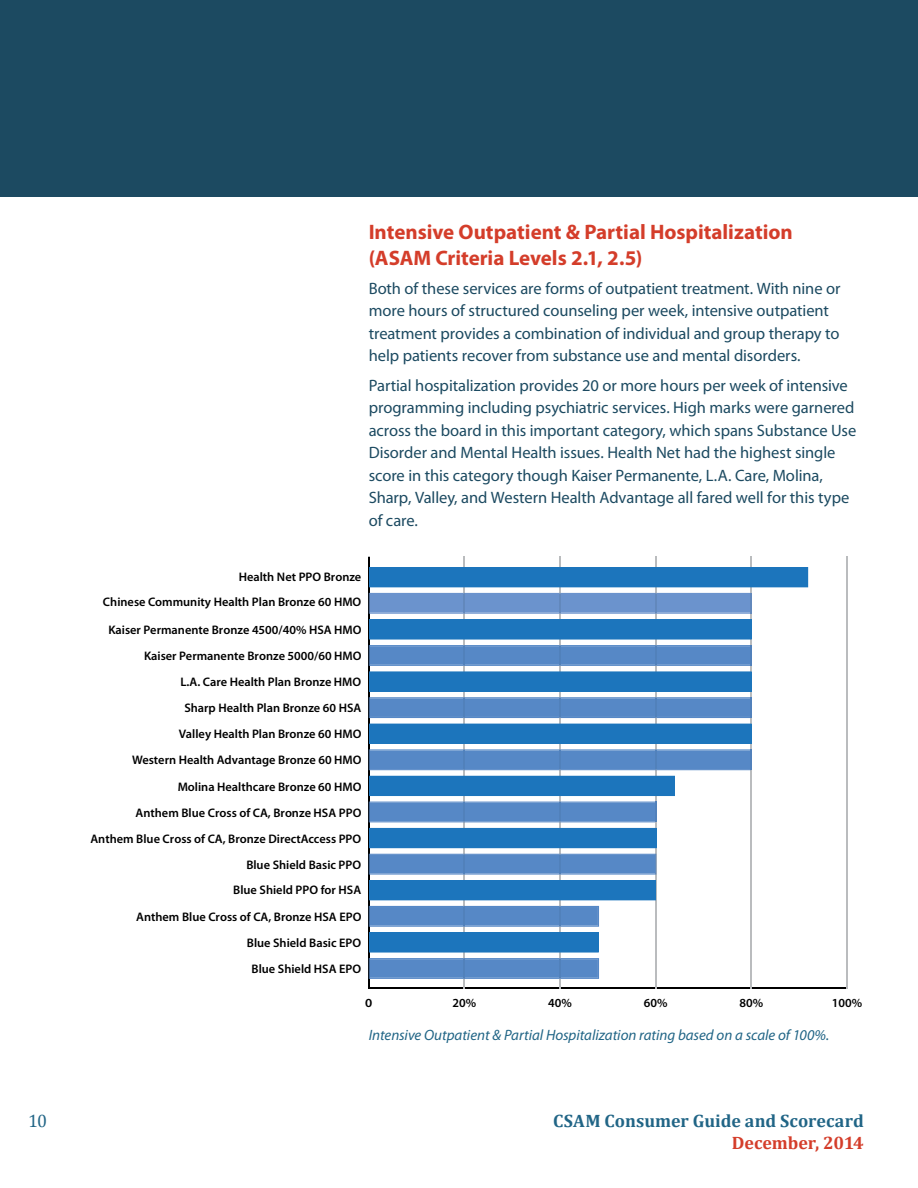
<style>
.page{position:relative;width:918px;height:1188px;background:#fff}
.page>*{position:absolute;margin:0;border:0;box-sizing:border-box;transform-origin:0 0}
.t1{font:700 21px/25.2px "Myriad Pro";letter-spacing:-.005em;color:#d43d2a}
.t2{font:700 18px "Cambria";letter-spacing:.005em;color:#216586}
.t3{font:700 18px "Cambria";letter-spacing:-.005em;color:#d43d2a}
.t4{font:18px "Cambria";color:#216586}
.t5{font:16.5px/22.5px "Myriad Pro";letter-spacing:-.005em;color:#1c4a61}
.t6{font:italic 15px "Myriad Pro";letter-spacing:-.005em;color:#216586}
.t7{font:600 12.45px "Myriad Pro";color:#000}
.t8{font:600 12.45px "Myriad Pro";color:#000;scale:1.08 1}
</style>
<div class="page">
<hr style="left:369px;top:988px;width:478px;height:1px;background:#000">
<hr style="left:368px;top:556px;width:1px;height:432px;background:#babcbe">
<hr style="left:464px;top:556px;width:1px;height:432px;background:#babcbe">
<hr style="left:560px;top:556px;width:1px;height:432px;background:#babcbe">
<hr style="left:655px;top:556px;width:1px;height:432px;background:#babcbe">
<hr style="left:751px;top:556px;width:1px;height:432px;background:#babcbe">
<hr style="left:847px;top:556px;width:1px;height:432px;background:#babcbe">
<hr style="left:368px;top:557px;width:1px;height:431px;background:#000">
<div style="left:369px;top:567px;width:439px;height:20px;background:#1c75bc"></div>
<svg style="left:369px;top:593px;width:383px;height:125px"></svg>
<svg style="left:369px;top:724px;width:383px;height:46px;background:#518ec8"></svg>
<div style="left:369px;top:776px;width:306px;height:20px;background:#1c75bc"></div>
<svg style="left:369px;top:802px;width:287px;height:20px;background:#598ac6"></svg>
<div style="left:369px;top:828px;width:288px;height:20px;background:#1c75bc"></div>
<svg style="left:369px;top:854px;width:287px;height:46px;background:#518ec8"></svg>
<svg style="left:369px;top:906px;width:230px;height:73px;background:#5f94cb"></svg>
<div style="left:0;top:0;width:918px;height:197px;background:#1c4a61"></div>
<p class="t1" style="left:369px;top:220px;width:426px">Intensive Outpatient &amp; Partial Hospitalization (ASAM Criteria Levels 2.1, 2.5)</p>
<p class="t5" style="left:369px;top:277px;width:473px">Both of these services are forms of outpatient treatment. With nine or more hours of structured counseling per week, intensive outpatient treatment provides a combination of individual and group therapy to help patients recover from substance use and mental disorders.</p>
<p class="t5" style="left:369px;top:374px;width:489px">Partial hospitalization provides 20 or more hours per week of intensive programming including psychiatric services. High marks were garnered across the board in this important category, which spans Substance Use Disorder and Mental Health issues. Health Net had the highest single score in this category though Kaiser Permanente, L.A. Care, Molina, Sharp, Valley, and Western Health Advantage all fared well for this type of care.</p>
<p class="t7" style="left:239px;top:570px;width:124px">Health Net PPO Bronze</p>
<p class="t7" style="left:103px;top:595px;width:260px">Chinese Community Health Plan Bronze 60 HMO</p>
<p class="t7" style="left:108px;top:623px;width:255px">Kaiser Permanente Bronze 4500/40% HSA HMO</p>
<p class="t7" style="left:144px;top:649px;width:219px">Kaiser Permanente Bronze 5000/60 HMO</p>
<p class="t7" style="left:180px;top:675px;width:182px">L.A. Care Health Plan Bronze HMO</p>
<p class="t7" style="left:184px;top:701px;width:178px">Sharp Health Plan Bronze 60 HSA</p>
<p class="t7" style="left:179px;top:727px;width:184px">Valley Health Plan Bronze 60 HMO</p>
<p class="t7" style="left:132px;top:753px;width:231px">Western Health Advantage Bronze 60 HMO</p>
<p class="t7" style="left:178px;top:780px;width:185px">Molina Healthcare Bronze 60 HMO</p>
<p class="t7" style="left:136px;top:805px;width:227px">Anthem Blue Cross of CA, Bronze HSA PPO</p>
<p class="t7" style="left:90px;top:832px;width:272px">Anthem Blue Cross of CA, Bronze DirectAccess PPO</p>
<p class="t7" style="left:246px;top:858px;width:116px">Blue Shield Basic PPO</p>
<p class="t7" style="left:233px;top:883px;width:129px">Blue Shield PPO for HSA</p>
<p class="t7" style="left:136px;top:910px;width:227px">Anthem Blue Cross of CA, Bronze HSA EPO</p>
<p class="t7" style="left:247px;top:935px;width:116px">Blue Shield Basic EPO</p>
<p class="t7" style="left:252px;top:962px;width:111px">Blue Shield HSA EPO</p>
<p class="t8" style="left:365px;top:996px;width:8px">0</p>
<p class="t7" style="left:453px;top:996px;width:25px">20%</p>
<p class="t7" style="left:548px;top:996px;width:25px">40%</p>
<p class="t7" style="left:644px;top:996px;width:25px">60%</p>
<p class="t7" style="left:740px;top:996px;width:25px">80%</p>
<p class="t7" style="left:832px;top:996px;width:32px">100%</p>
<p class="t6" style="left:369px;top:1027px;width:462px">Intensive Outpatient &amp; Partial Hospitalization rating based on a scale of 100%.</p>
<p class="t4" style="left:28px;top:1110px;width:21px">10</p>
<p class="t2" style="left:553px;top:1110px;width:312px">CSAM Consumer Guide and Scorecard</p>
<p class="t3" style="left:732px;top:1132px;width:134px">December, 2014</p>
</div>
